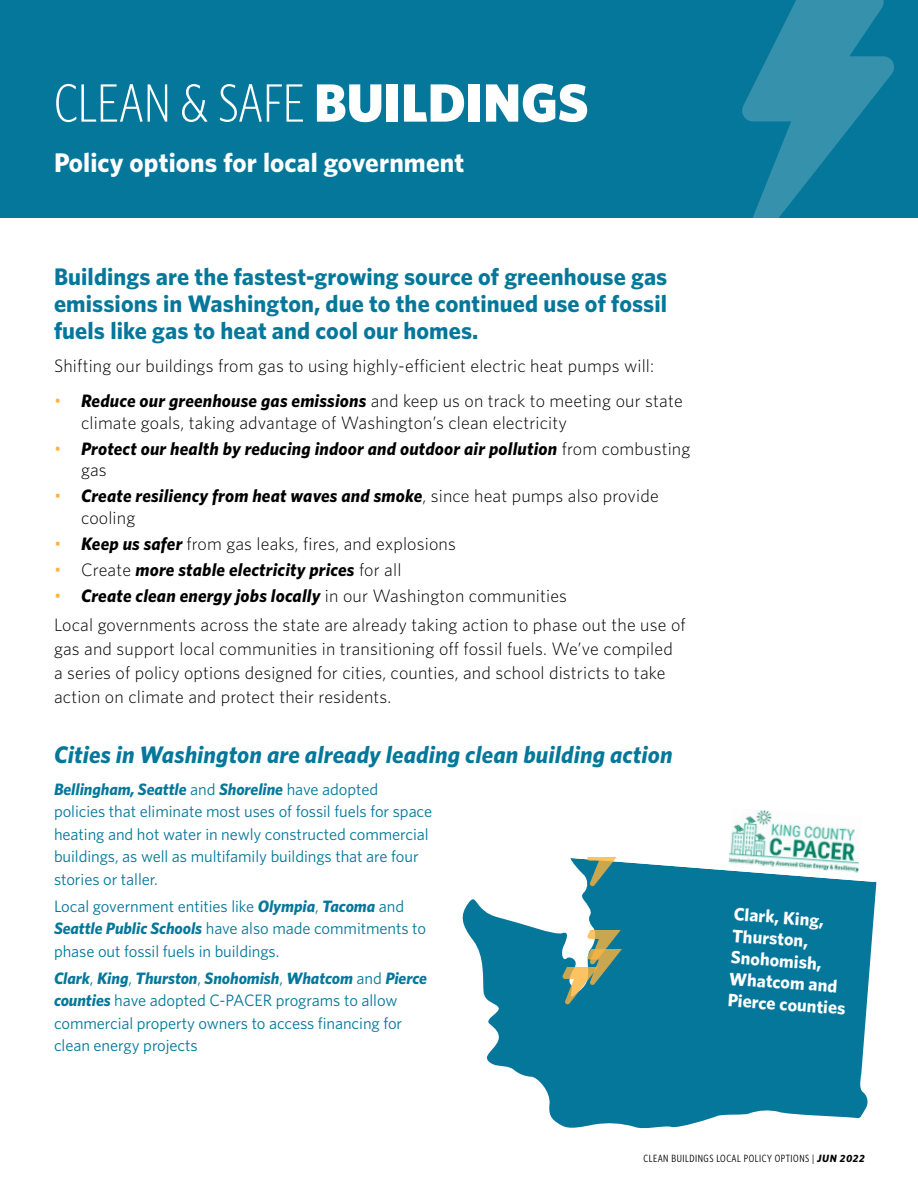
<style>
.page{position:relative;width:918px;height:1188px;background:#fff}
.page>*{position:absolute;margin:0;border:0;box-sizing:border-box;transform-origin:0 0}
.t1{font:300 condensed 54px "Whitney HTF";color:#fff}
.t2{font:700 27px "Whitney HTF";letter-spacing:.005em;color:#fff}
.t3{font:700 24px/27px "Whitney HTF";letter-spacing:.005em;color:#05779a;text-align:justify}
.t4{font:italic 700 24px "Whitney HTF";letter-spacing:.005em;color:#05779a}
.t5{font:300 18px/24px "Whitney HTF";letter-spacing:.01em;color:#000}
.t6{font:italic 700 18px/21.6px "Whitney HTF";letter-spacing:.01em;color:#000}
.t7{font:700 18px/21.6px "Whitney HTF";color:#fff}
.t8{font:16.5px/22.5px "Whitney HTF";letter-spacing:-.005em;color:#05779a}
.t9{font:condensed 10.5px "Whitney HTF";letter-spacing:.05em;color:#000}
.s1{font-weight:900;font-stretch:normal}
.s2{color:#fcb43d}
.s3{font-weight:700;font-style:italic}
.s4{font-weight:300;font-style:normal;color:#fcb43d}
.s5{font-weight:300;font-style:normal}
.s6{font-weight:700;font-style:italic;font-stretch:normal}
</style>
<div class="page">
<div style="left:0;top:0;width:918px;height:218px;background:#05779a"></div>
<svg style="left:742px;top:0;width:152px;height:218px"></svg>
<svg style="left:462px;top:858px;width:414px;height:271px;fill:#05779a"></svg>
<svg style="left:587px;top:857px;width:36px;height:29px"></svg>
<svg style="left:562px;top:930px;width:61px;height:75px"></svg>
<img style="left:729px;top:810px;width:133px;height:63px">
<h1 class="t1" style="left:54px;top:73px;width:536px">CLEAN &amp; SAFE <span class="s1">BUILDINGS</span></h1>
<h2 class="t2" style="left:54px;top:146px;width:412px">Policy options for local government</h2>
<h3 class="t3" style="left:54px;top:262px;width:615px">Buildings are the fastest-growing source of greenhouse gas emissions in Washington, due to the continued use of fossil fuels like gas to heat and cool our homes.</h3>
<p class="t5" style="left:54px;top:353px;width:602px">Shifting our buildings from gas to using highly-efficient electric heat pumps will:</p>
<p class="t5" style="left:81px;top:390px;width:603px;line-height:21.6px;text-indent:-27px"><span class="s2">•</span> <span class="s3">Reduce our greenhouse gas emissions</span> and keep us on track to meeting our state climate goals, taking advantage of Washington’s clean electricity</p>
<p class="t6" style="left:81px;top:437px;width:611px;text-indent:-27px"><span class="s4">•</span> Protect our health by reducing indoor and outdoor air pollution <span class="s5">from combusting gas</span></p>
<p class="t6" style="left:81px;top:485px;width:579px;text-indent:-27px"><span class="s4">•</span> Create resiliency from heat waves and smoke<span class="s5">, since heat pumps also provide cooling</span></p>
<p class="t5" style="left:54px;top:532px;width:403px"><span class="s2">•</span> <span class="s3">Keep us safer</span> from gas leaks, fires, and explosions</p>
<p class="t6" style="left:54px;top:559px;width:349px"><span class="s4">•</span> <span class="s5">Create</span> more stable electricity prices <span class="s5">for all</span></p>
<p class="t5" style="left:54px;top:582px;width:633px;line-height:28.5px"><span class="s2">•</span> <span class="s3">Create clean energy jobs locally</span> in our Washington communities<br>Local governments across the state are already taking action to phase out the use of</p>
<p class="t5" style="left:54px;top:636px;width:620px">gas and support local communities in transitioning off fossil fuels. We’ve compiled a series of policy options designed for cities, counties, and school districts to take action on climate and protect their residents.</p>
<h3 class="t4" style="left:54px;top:740px;width:620px">Cities in Washington are already leading clean building action</h3>
<p class="t8" style="left:54px;top:777px;width:380px"><span class="s3">Bellingham, Seattle</span> and <span class="s3">Shoreline</span> have adopted policies that eliminate most uses of fossil fuels for space heating and hot water in newly constructed commercial buildings, as well as multifamily buildings that are four stories or taller.</p>
<p class="t8" style="left:54px;top:894px;width:374px">Local government entities like <span class="s3">Olympia</span>, <span class="s3">Tacoma</span> and<br><span class="s3">Seattle Public Schools</span> have also made commitments to phase out fossil fuels in buildings.</p>
<p class="t8" style="left:54px;top:966px;width:375px"><span class="s3">Clark</span>, <span class="s3">King</span>, <span class="s3">Thurston</span>, <span class="s3">Snohomish</span>, <span class="s3">Whatcom</span> and <span class="s3">Pierce counties</span> have adopted C-PACER programs to allow commercial property owners to access financing for clean energy projects</p>
<p class="t7" style="left:735px;top:903px;width:120px;rotate:4deg">Clark, King,<br>Thurston,<br>Snohomish,<br>Whatcom and<br>Pierce counties</p>
<p class="t9" style="left:644px;top:1153px;width:223px">CLEAN BUILDINGS LOCAL POLICY OPTIONS | <span class="s6">JUN 2022</span></p>
</div>
